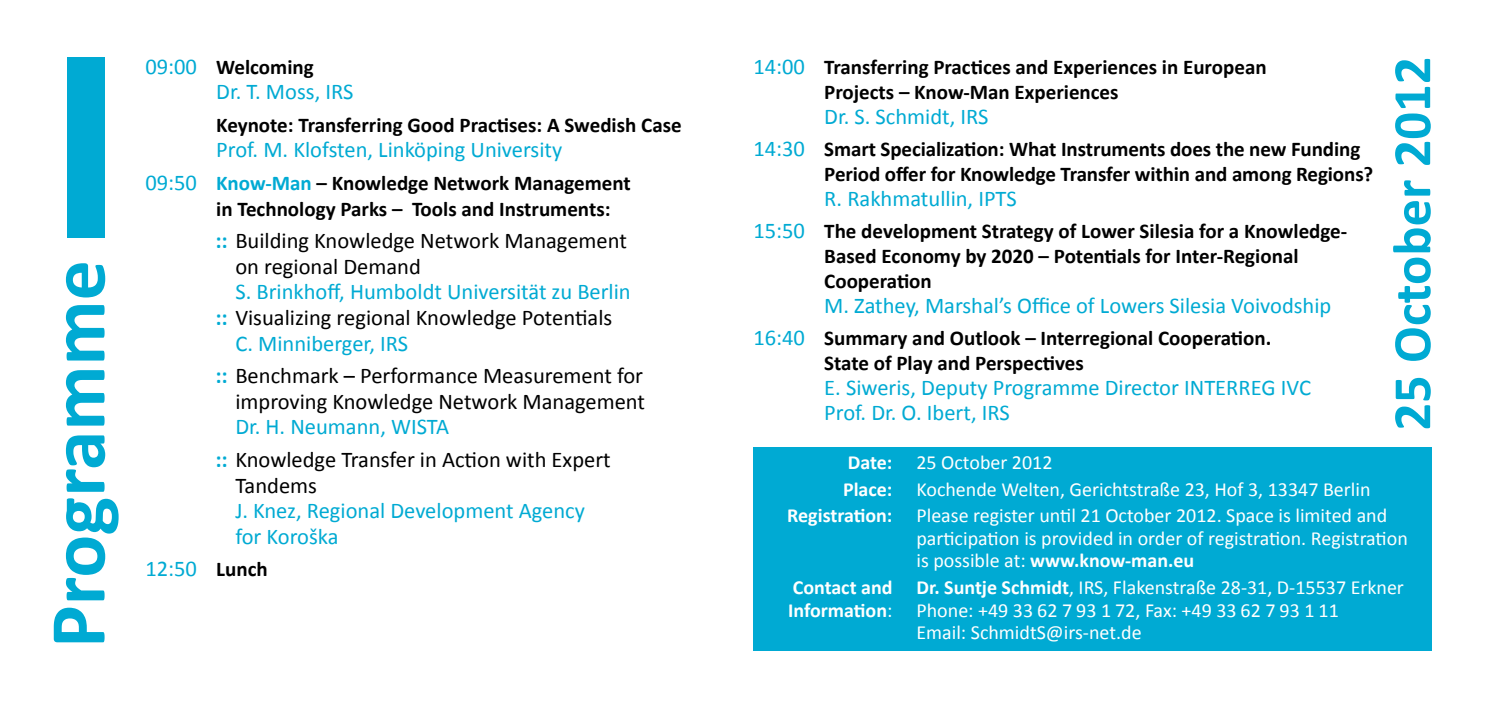
<style>
.page{position:relative;width:1489px;height:709px;background:#fff}
.page>*{position:absolute;margin:0;border:0;box-sizing:border-box;transform-origin:0 0}
.t1{font:700 80px "Calibri";color:#00aad3}
.t2{font:700 54.5px "Calibri";color:#00aad3}
.t3{font:22.5px/25.5px "Calibri";color:#00aad3}
.t4{font:22.5px/25.5px "Calibri";color:#000}
.t5{font:700 21px/25px "Calibri";color:#000}
.t6{font:20px/22.5px "Calibri";color:#fff}
.t7{font:700 20px/26.8px "Calibri";color:#fff;text-align:right}
.s1{font-weight:400;font-size:22.5px;color:#00aad3}
.s2{color:#00aad3}
.s3{font-weight:700;color:#00aad3}
.s4{font-weight:700;font-size:21px;color:#000}
.s5{font-weight:400}
.s6{font-weight:700}
</style>
<div class="page">
<div style="left:753px;top:446px;width:678px;height:204px;background:#00aad3"></div>
<div style="left:67px;top:57px;width:38px;height:180px;background:#00aad3"></div>
<h1 class="t1" style="left:27px;top:648px;width:389px;rotate:-90deg">Programme</h1>
<p class="t5" style="left:145px;top:54px;width:170px"><span class="s1">09:00</span> Welcoming</p>
<p class="t3" style="left:216px;top:79px;width:139px">Dr. T. Moss, IRS</p>
<p class="t5" style="left:216px;top:112px;width:467px">Keynote: Transferring Good Practises: A Swedish Case</p>
<p class="t3" style="left:216px;top:137px;width:347px">Prof. M. Klofsten, Linköping University</p>
<p class="t5" style="left:216px;top:170px;width:416px;text-indent:-71px"><span class="s1">09:50</span> <span class="s2">Know-Man</span> – Knowledge Network Management in Technology Parks – Tools and Instruments:</p>
<p class="t4" style="left:235px;top:228px;width:393px;text-indent:-20px"><span class="s3">::</span> Building Knowledge Network Management on regional Demand</p>
<p class="t3" style="left:235px;top:279px;width:397px">S. Brinkhoff, Humboldt Universität zu Berlin</p>
<p class="t4" style="left:215px;top:305px;width:398px"><span class="s3">::</span> Visualizing regional Knowledge Potentials</p>
<p class="t3" style="left:235px;top:330px;width:174px">C. Minniberger, IRS</p>
<p class="t4" style="left:215px;top:363px;width:431px;text-align:right"><span class="s3">::</span> Benchmark – Performance Measurement for improving Knowledge Network Management</p>
<p class="t4" style="left:215px;top:410px;width:397px;line-height:32.8px;text-indent:20px"><span class="s2">Dr. H. Neumann, WISTA<br></span><span class="s3">::</span> Knowledge Transfer in Action with Expert</p>
<p class="t4" style="left:235px;top:472px;width:83px">Tandems</p>
<p class="t3" style="left:235px;top:498px;width:351px">J. Knez, Regional Development Agency for Koroška</p>
<p class="t3" style="left:145px;top:556px;width:124px">12:50 <span class="s4">Lunch</span></p>
<p class="t5" style="left:824px;top:54px;width:444px;text-indent:-71px"><span class="s1">14:00</span> Transferring Practices and Experiences in European<br>Projects – Know-Man Experiences</p>
<p class="t3" style="left:824px;top:103px;width:166px">Dr. S. Schmidt, IRS</p>
<p class="t5" style="left:824px;top:136px;width:550px;text-indent:-71px"><span class="s1">14:30</span> Smart Specialization: What Instruments does the new Funding<br>Period offer for Knowledge Transfer within and among Regions?</p>
<p class="t3" style="left:824px;top:186px;width:194px">R. Rakhmatullin, IPTS</p>
<p class="t5" style="left:824px;top:218px;width:524px;text-indent:-71px"><span class="s1">15:50</span> The development Strategy of Lower Silesia for a Knowledge-<br>Based Economy by 2020 – Potentials for Inter-Regional<br>Cooperation</p>
<p class="t3" style="left:824px;top:293px;width:508px">M. Zathey, Marshal’s Office of Lowers Silesia Voivodship</p>
<p class="t5" style="left:824px;top:325px;width:448px;text-indent:-71px"><span class="s1">16:40</span> Summary and Outlook – Interregional Cooperation.<br>State of Play and Perspectives</p>
<p class="t3" style="left:824px;top:375px;width:488px">E. Siweris, Deputy Programme Director INTERREG IVC<br>Prof. Dr. O. Ibert, IRS</p>
<h2 class="t2" style="left:1376px;top:430px;width:375px;rotate:-90deg">25 October 2012</h2>
<p class="t7" style="left:787px;top:449px;width:107px">Date:<br>Place:<br>Registration:</p>
<p class="t7" style="left:788px;top:576px;width:106px;line-height:22.5px;text-align:left">Contact and<br>Information<span class="s5">:</span></p>
<p class="t6" style="left:916px;top:449px;width:472px;line-height:26.8px">25 October 2012<br>Kochende Welten, Gerichtstraße 23, Hof 3, 13347 Berlin<br>Please register until 21 October 2012. Space is limited and</p>
<p class="t6" style="left:916px;top:527px;width:493px">participation is provided in order of registration. Registration is possible at: <span class="s6">www.know-man.eu</span></p>
<p class="t6" style="left:916px;top:576px;width:489px"><span class="s6">Dr. Suntje Schmidt</span>, IRS, Flakenstraße 28-31, D-15537 Erkner<br>Phone: +49 33 62 7 93 1 72, Fax: +49 33 62 7 93 1 11<br>Email: SchmidtS@irs-net.de</p>
</div>
